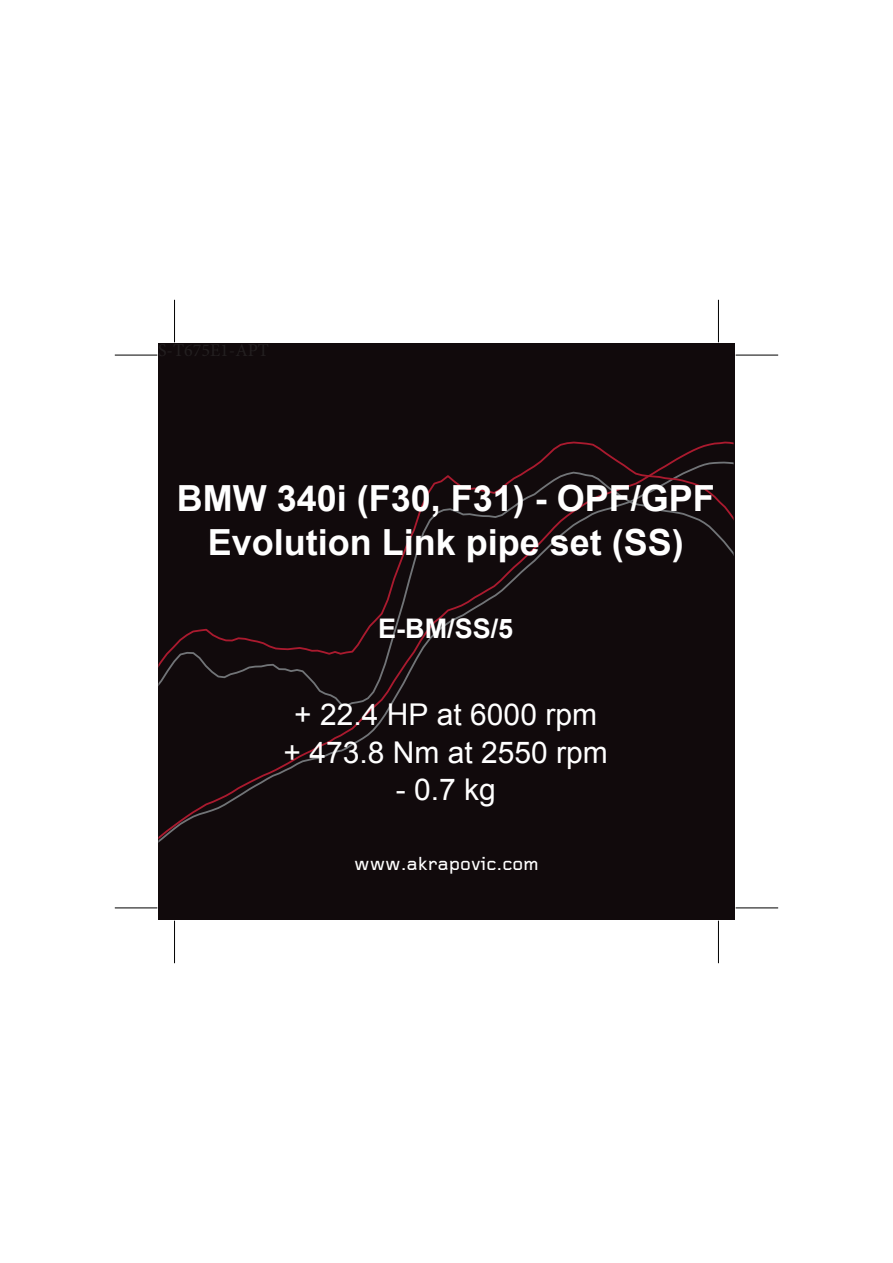
<style>
.page{position:relative;width:893px;height:1263px;background:#fff}
.page>*{position:absolute;margin:0;border:0;box-sizing:border-box;transform-origin:0 0}
.t1{font:700 36px/43.8px "Arial";color:#fff;text-align:center}
.t2{font:30px/37.8px "Arial";color:#fff;text-align:center}
.t3{font:700 27px "Arial";color:#fff}
.t4{font:500 19.5px "Foundry Gridnik";color:#fff}
</style>
<div class="page">
<div style="left:158px;top:343px;width:577px;height:577px;background:#110a0c"></div>
<svg style="left:158px;top:441px;width:576px;height:402px"></svg>
<hr style="left:115px;top:355px;width:42px;height:1px;background:#000">
<hr style="left:174px;top:300px;width:1px;height:42px;background:#000">
<hr style="left:115px;top:908px;width:42px;height:1px;background:#000">
<hr style="left:174px;top:921px;width:1px;height:42px;background:#000">
<hr style="left:736px;top:355px;width:42px;height:1px;background:#000">
<hr style="left:718px;top:300px;width:1px;height:42px;background:#000">
<hr style="left:736px;top:908px;width:42px;height:1px;background:#000">
<hr style="left:718px;top:921px;width:1px;height:42px;background:#000">
<p class="t1" style="left:177px;top:477px;width:540px">BMW 340i (F30, F31) - OPF/GPF<br>Evolution Link pipe set (SS)</p>
<p class="t3" style="left:378px;top:611px;width:137px">E-BM/SS/5</p>
<p class="t2" style="left:284px;top:696px;width:326px">+ 22.4 HP at 6000 rpm + 473.8 Nm at 2550 rpm</p>
<p class="t2" style="left:396px;top:771px;width:102px">- 0.7 kg</p>
<p class="t4" style="left:354px;top:853px;width:186px">www.akrapovic.com</p>
</div>
